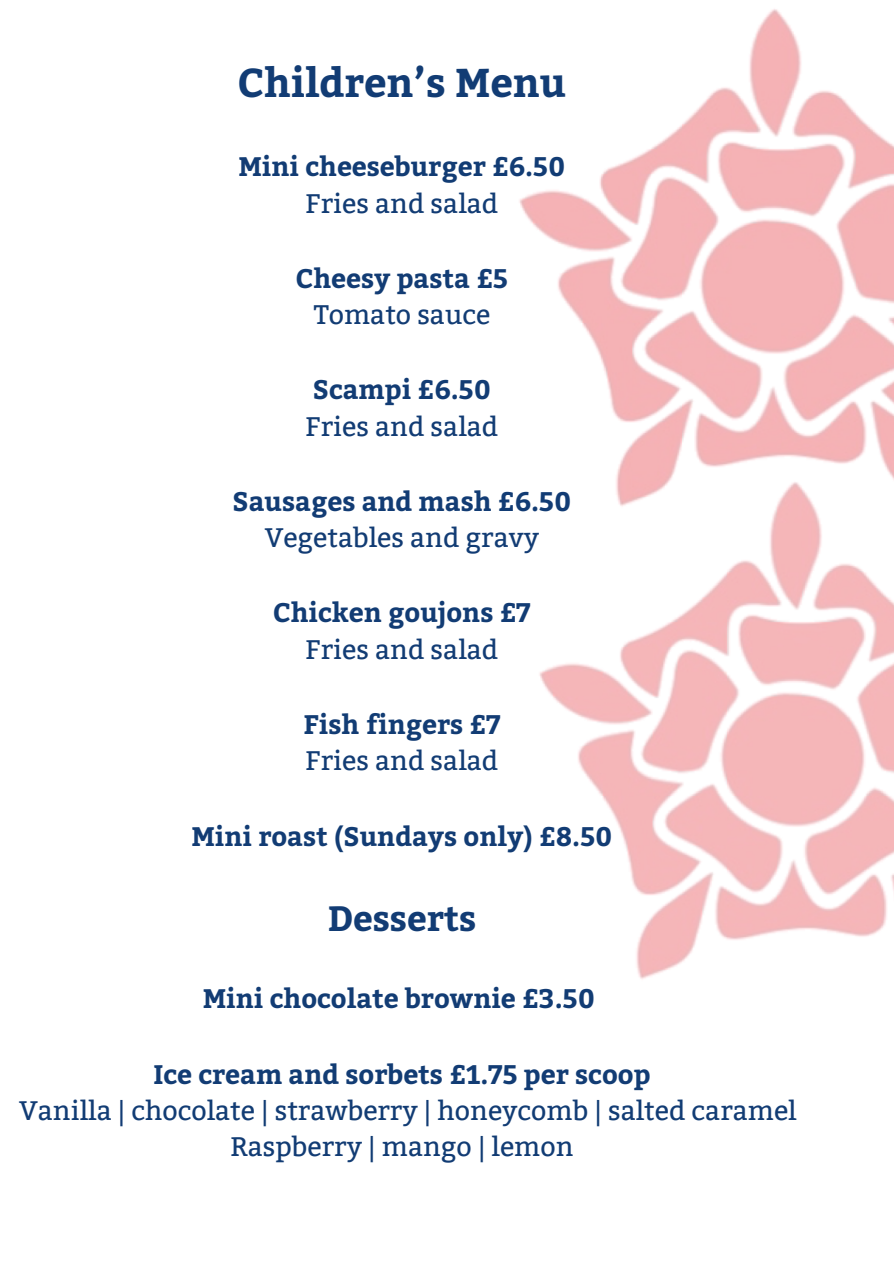
<style>
.page{position:relative;width:894px;height:1264px;background:#fff}
.page>*{position:absolute;margin:0;border:0;box-sizing:border-box;transform-origin:0 0}
.t1{font:700 40.05px "Bitter";color:#123c74}
.t2{font:700 35.1px "Bitter";color:#123c74}
.t3{font:700 26.7px "Bitter";color:#123c74}
.t4{font:26.7px/36.3px "Bitter";color:#123c74;text-align:center}
</style>
<div class="page">
<img style="left:519px;top:9px;width:374px;height:464px">
<img style="left:539px;top:473px;width:354px;height:506px">
<h1 class="t1" style="left:238px;top:54px;width:330px">Children’s Menu</h1>
<p class="t3" style="left:238px;top:147px;width:328px">Mini cheeseburger £6.50</p>
<p class="t4" style="left:305px;top:185px;width:194px">Fries and salad</p>
<p class="t3" style="left:296px;top:259px;width:213px">Cheesy pasta £5</p>
<p class="t4" style="left:313px;top:297px;width:178px">Tomato sauce</p>
<p class="t3" style="left:313px;top:370px;width:180px">Scampi £6.50</p>
<p class="t4" style="left:305px;top:408px;width:194px">Fries and salad</p>
<p class="t3" style="left:232px;top:482px;width:340px">Sausages and mash £6.50</p>
<p class="t4" style="left:265px;top:520px;width:276px">Vegetables and gravy</p>
<p class="t3" style="left:273px;top:593px;width:259px">Chicken goujons £7</p>
<p class="t4" style="left:305px;top:631px;width:194px">Fries and salad</p>
<p class="t3" style="left:303px;top:705px;width:198px">Fish fingers £7</p>
<p class="t4" style="left:305px;top:743px;width:194px">Fries and salad</p>
<p class="t3" style="left:191px;top:816px;width:422px">Mini roast (Sundays only) £8.50</p>
<h2 class="t2" style="left:327px;top:892px;width:150px">Desserts</h2>
<p class="t3" style="left:203px;top:979px;width:393px">Mini chocolate brownie £3.50</p>
<p class="t3" style="left:153px;top:1054px;width:498px">Ice cream and sorbets £1.75 per scoop</p>
<p class="t4" style="left:19px;top:1092px;width:778px">Vanilla | chocolate | strawberry | honeycomb | salted caramel<br>Raspberry | mango | lemon</p>
</div>
